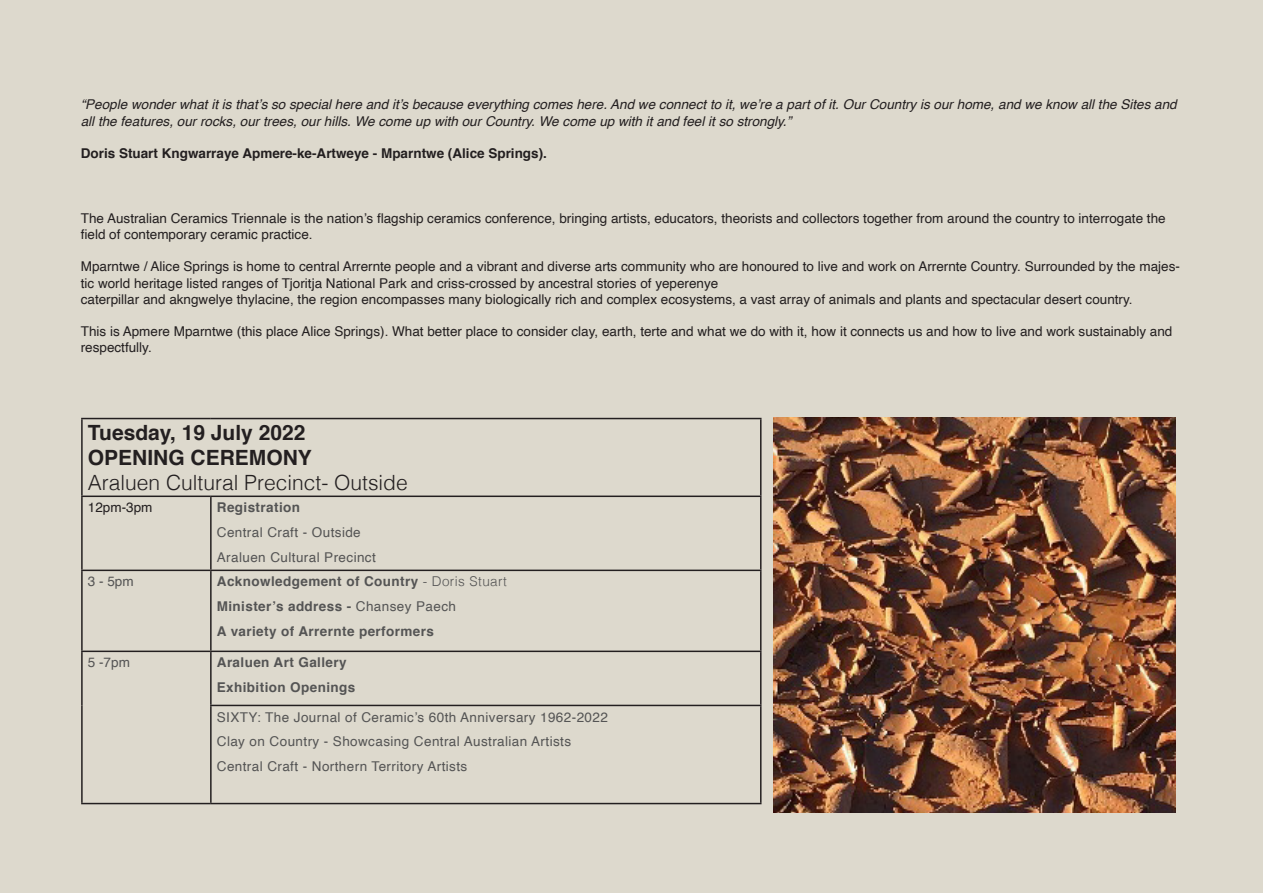
<style>
.page{position:relative;width:1263px;height:893px;background:#ddd9cd}
.page>*{position:absolute;margin:0;border:0;box-sizing:border-box;transform-origin:0 0}
.Heading_1{font:700 21px "Helvetica";color:#231f20}
.Heading_1-2{font:300 21px "Helvetica";color:#231f20}
.t1{font:13.5px/16.2px "Helvetica";color:#231f20}
.t2{font:italic 13.5px/16.2px "Helvetica";color:#231f20}
.Heading_1-3{font:13.5px "Helvetica";letter-spacing:.03em;color:#545454}
.Heading_1-4{font:700 13.5px "Helvetica";letter-spacing:.03em;color:#545454}
.t3{font:700 13.5px "Helvetica";color:#231f20}
.s1{font-weight:300}
.s2{font-weight:400}
</style>
<div class="page">
<hr style="left:81px;top:418px;width:130px;height:1px;background:#231f20">
<hr style="left:81px;top:419px;width:2px;height:77px;background:#231f20">
<hr style="left:211px;top:418px;width:550px;height:1px;background:#231f20">
<hr style="left:760px;top:419px;width:1px;height:77px;background:#231f20">
<hr style="left:81px;top:496px;width:130px;height:1px;background:#231f20">
<hr style="left:81px;top:497px;width:2px;height:73px;background:#231f20">
<hr style="left:211px;top:496px;width:550px;height:1px;background:#231f20">
<hr style="left:210px;top:497px;width:2px;height:73px;background:#231f20">
<hr style="left:760px;top:497px;width:1px;height:73px;background:#231f20">
<hr style="left:81px;top:570px;width:130px;height:1px;background:#231f20">
<hr style="left:81px;top:571px;width:2px;height:80px;background:#231f20">
<hr style="left:211px;top:570px;width:550px;height:1px;background:#231f20">
<hr style="left:210px;top:571px;width:2px;height:80px;background:#231f20">
<hr style="left:760px;top:571px;width:1px;height:80px;background:#231f20">
<hr style="left:81px;top:651px;width:130px;height:1px;background:#231f20">
<hr style="left:81px;top:652px;width:2px;height:53px;background:#231f20">
<hr style="left:211px;top:651px;width:550px;height:1px;background:#231f20">
<hr style="left:210px;top:652px;width:2px;height:53px;background:#231f20">
<hr style="left:760px;top:652px;width:1px;height:53px;background:#231f20">
<hr style="left:81px;top:705px;width:2px;height:98px;background:#231f20">
<hr style="left:210px;top:705px;width:551px;height:1px;background:#231f20">
<hr style="left:210px;top:706px;width:2px;height:97px;background:#231f20">
<hr style="left:760px;top:706px;width:1px;height:97px;background:#231f20">
<hr style="left:81px;top:803px;width:130px;height:1px;background:#231f20">
<hr style="left:211px;top:803px;width:550px;height:1px;background:#231f20">
<img style="left:773px;top:418px;width:403px;height:394px">
<p class="t2" style="left:81px;top:97px;width:1097px">“People wonder what it is that’s so special here and it’s because everything comes here. And we connect to it, we’re a part of it. Our Country is our home, and we know all the Sites and all the features, our rocks, our trees, our hills. We come up with our Country. We come up with it and feel it so strongly.”</p>
<p class="t3" style="left:81px;top:142px;width:468px">Doris Stuart Kngwarraye Apmere-ke-Artweye - Mparntwe (Alice Springs).</p>
<p class="t1" style="left:81px;top:210px;width:1086px">The Australian Ceramics Triennale is the nation’s flagship ceramics conference, bringing artists, educators, theorists and collectors together from around the country to interrogate the field of contemporary ceramic practice.</p>
<p class="t1" style="left:81px;top:259px;width:1101px">Mparntwe / Alice Springs is home to central Arrernte people and a vibrant and diverse arts community who are honoured to live and work on Arrernte Country. Surrounded by the majes&shy;tic world heritage listed ranges of Tjoritja National Park and criss-crossed by ancestral stories of yeperenye</p>
<p class="t1" style="left:81px;top:291px;width:1053px">caterpillar and akngwelye thylacine, the region encompasses many biologically rich and complex ecosystems, a vast array of animals and plants and spectacular desert country.</p>
<p class="t1" style="left:81px;top:324px;width:1093px">This is Apmere Mparntwe (this place Alice Springs). What better place to consider clay, earth, terte and what we do with it, how it connects us and how to live and work sustainably and respectfully.</p>
<p class="Heading_1" style="left:88px;top:416px;width:219px">Tuesday, 19 July 2022</p>
<p class="Heading_1" style="left:88px;top:441px;width:226px">OPENING CEREMONY</p>
<p class="Heading_1-2" style="left:88px;top:465px;width:321px">Araluen Cultural Precinct- Outside</p>
<p class="t1" style="left:88px;top:500px;width:66px">12pm-3pm</p>
<p class="Heading_1-4" style="left:217px;top:497px;width:85px">Registration</p>
<p class="Heading_1-3" style="left:217px;top:522px;width:145px">Central Craft - Outside</p>
<p class="Heading_1-3" style="left:217px;top:547px;width:161px">Araluen Cultural Precinct</p>
<p class="Heading_1-3" style="left:88px;top:571px;width:47px">3 - 5pm</p>
<p class="Heading_1-4" style="left:217px;top:571px;width:291px">Acknowledgement of Country <span class="s1">- Doris Stuart</span></p>
<p class="Heading_1-4" style="left:217px;top:595px;width:241px">Minister’s address - <span class="s2">Chansey Paech</span></p>
<p class="Heading_1-4" style="left:217px;top:620px;width:219px">A variety of Arrernte performers</p>
<p class="Heading_1-3" style="left:88px;top:652px;width:44px">5 -7pm</p>
<p class="Heading_1-4" style="left:217px;top:652px;width:131px">Araluen Art Gallery</p>
<p class="Heading_1-4" style="left:217px;top:676px;width:140px">Exhibition Openings</p>
<p class="Heading_1-3" style="left:217px;top:706px;width:393px">SIXTY: The Journal of Ceramic’s 60th Anniversary 1962-2022</p>
<p class="Heading_1-3" style="left:217px;top:731px;width:356px">Clay on Country - Showcasing Central Australian Artists</p>
<p class="Heading_1-3" style="left:217px;top:756px;width:252px">Central Craft - Northern Territory Artists</p>
</div>
